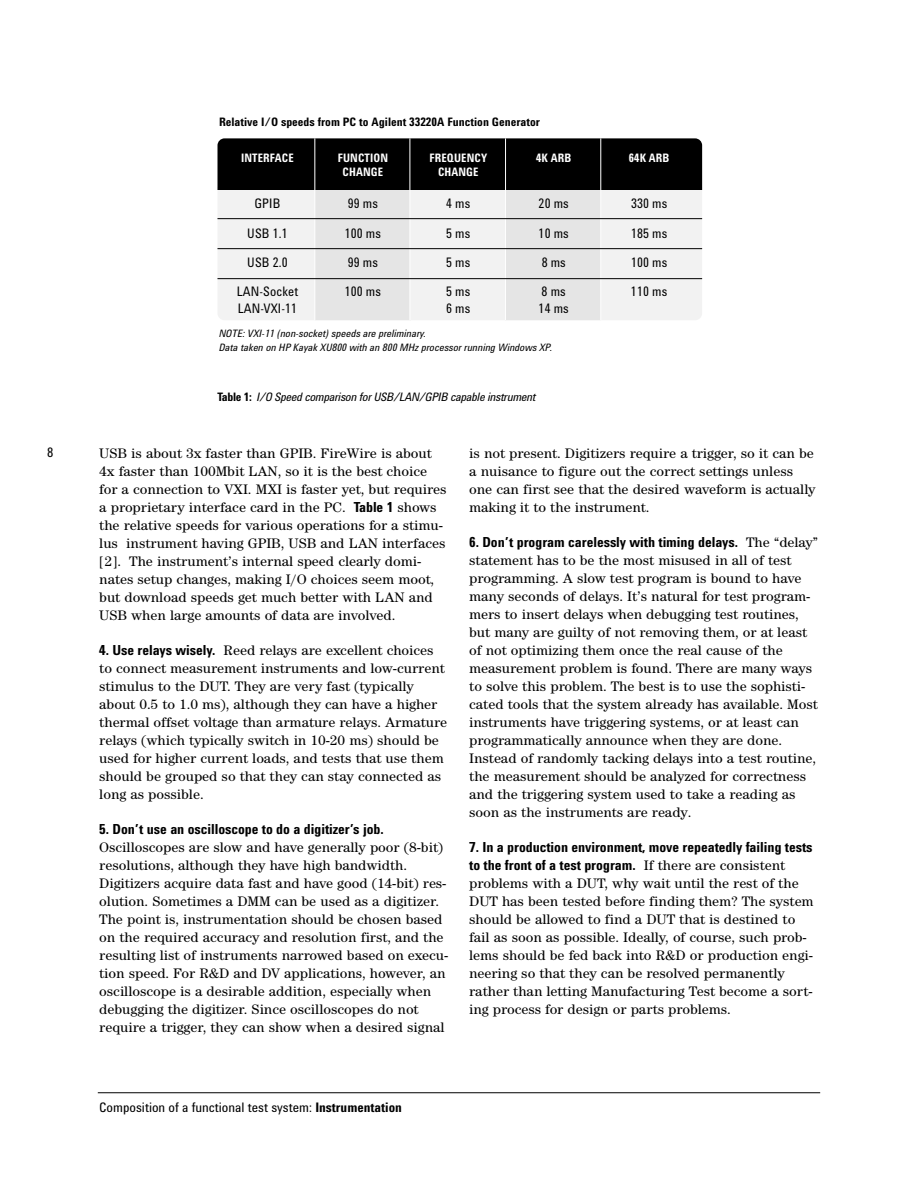
<style>
.page{position:relative;width:918px;height:1188px;background:#fff}
.page>*{position:absolute;margin:0;border:0;box-sizing:border-box;transform-origin:0 0}
.t1{font:14.25px/18px "Agilent Century ITC";letter-spacing:-.005em;color:#000}
.t2{font:700 14.25px/18px "Agilent Cond";letter-spacing:-.005em;color:#000}
.t3{font:13.5px/16.5px "Agilent Cond";letter-spacing:.01em;color:#000;scale:.95 1}
.t4{font:13.5px "Agilent Cond";letter-spacing:.01em;color:#000}
.t5{font:italic 12px "Agilent Cond";letter-spacing:-.025em;color:#000}
.t6{font:700 12px "Agilent Cond";color:#000}
.t7{font:700 12px/14.2px "Agilent Cond";letter-spacing:.01em;color:#fff;text-align:center;scale:.95 1}
.t8{font:italic 10.5px/13.5px "Agilent Cond";color:#000}
.s1{font-weight:700;font-style:normal}
.s2{font-family:"Agilent Cond";font-weight:700}
.s3{font-family:"Agilent Century ITC";font-weight:400}
.s4{font-weight:700}
</style>
<div class="page">
<hr style="left:98px;top:1092px;width:722px;height:1px;background:#000">
<div style="left:218px;top:187px;width:97px;height:133px;background:#f2f2f2"></div>
<div style="left:315px;top:187px;width:96px;height:133px;background:#e5e5e5"></div>
<div style="left:410px;top:187px;width:96px;height:133px;background:#f2f2f2"></div>
<div style="left:601px;top:187px;width:101px;height:133px;background:#f2f2f2"></div>
<div style="left:505px;top:187px;width:96px;height:133px;background:#e5e5e5"></div>
<div style="left:218px;top:138px;width:484px;height:52px;background:#000"></div>
<hr style="left:315px;top:138px;width:1px;height:182px;background:#fff">
<hr style="left:410px;top:138px;width:1px;height:182px;background:#fff">
<hr style="left:505px;top:138px;width:1px;height:182px;background:#fff">
<hr style="left:601px;top:138px;width:1px;height:182px;background:#fff">
<hr style="left:218px;top:218px;width:484px;height:1px;background:#000">
<hr style="left:218px;top:248px;width:484px;height:1px;background:#000">
<hr style="left:218px;top:278px;width:484px;height:1px;background:#000">
<p class="t6" style="left:219px;top:117px;width:323px">Relative I/O speeds from PC to Agilent 33220A Function Generator</p>
<p class="t7" style="left:241px;top:152px;width:57px">INTERFACE</p>
<p class="t7" style="left:429px;top:152px;width:62px">FREQUENCY<br>CHANGE</p>
<p class="t7" style="left:338px;top:152px;width:54px">FUNCTION</p>
<p class="t7" style="left:536px;top:152px;width:39px">4K ARB</p>
<p class="t7" style="left:629px;top:152px;width:44px">64K ARB</p>
<p class="t7" style="left:343px;top:166px;width:44px">CHANGE</p>
<p class="t3" style="left:255px;top:197px;width:29px">GPIB</p>
<p class="t3" style="left:446px;top:197px;width:27px">4 ms</p>
<p class="t3" style="left:539px;top:197px;width:33px">20 ms</p>
<p class="t3" style="left:631px;top:197px;width:40px">330 ms</p>
<p class="t3" style="left:348px;top:197px;width:33px">99 ms</p>
<p class="t3" style="left:247px;top:226px;width:44px">USB 1.1</p>
<p class="t3" style="left:446px;top:226px;width:27px">5 ms</p>
<p class="t3" style="left:539px;top:226px;width:33px">10 ms</p>
<p class="t3" style="left:631px;top:226px;width:40px">185 ms</p>
<p class="t3" style="left:345px;top:226px;width:40px">100 ms</p>
<p class="t3" style="left:247px;top:256px;width:44px">USB 2.0</p>
<p class="t3" style="left:446px;top:256px;width:27px">5 ms</p>
<p class="t3" style="left:542px;top:256px;width:27px">8 ms</p>
<p class="t3" style="left:631px;top:256px;width:40px">100 ms</p>
<p class="t3" style="left:348px;top:256px;width:33px">99 ms</p>
<p class="t3" style="left:237px;top:285px;width:66px">LAN-Socket<br>LAN-VXI-11</p>
<p class="t3" style="left:446px;top:285px;width:27px">5 ms<br>6 ms</p>
<p class="t3" style="left:539px;top:285px;width:33px">8 ms<br>14 ms</p>
<p class="t3" style="left:345px;top:285px;width:40px">100 ms</p>
<p class="t3" style="left:631px;top:285px;width:40px">110 ms</p>
<p class="t8" style="left:219px;top:328px;width:335px">NOTE: VXI-11 (non-socket) speeds are preliminary.<br>Data taken on HP Kayak XU800 with an 800 MHz processor running Windows XP.</p>
<p class="t5" style="left:218px;top:393px;width:320px"><span class="s1">Table 1:</span> I/O Speed comparison for USB/LAN/GPIB capable instrument</p>
<p class="t4" style="left:47px;top:448px;width:8px">8</p>
<p class="t1" style="left:99px;top:445px;width:349px">USB is about 3x faster than GPIB. FireWire is about 4x faster than 100Mbit LAN, so it is the best choice for a connection to VXI. MXI is faster yet, but requires a proprietary interface card in the PC. <span class="s2">Table 1</span> shows the relative speeds for various operations for a stimu&shy;lus instrument having GPIB, USB and LAN interfaces [2]. The instrument’s internal speed clearly domi&shy;nates setup changes, making I/O choices seem moot, but download speeds get much better with LAN and USB when large amounts of data are involved.</p>
<p class="t1" style="left:99px;top:642px;width:349px"><span class="s2">4. Use relays wisely.</span> Reed relays are excellent choices to connect measurement instruments and low-current stimulus to the DUT. They are very fast (typically about 0.5 to 1.0 ms), although they can have a higher thermal offset voltage than armature relays. Armature relays (which typically switch in 10-20 ms) should be used for higher current loads, and tests that use them should be grouped so that they can stay connected as long as possible.</p>
<p class="t2" style="left:99px;top:821px;width:286px">5. Don’t use an oscilloscope to do a digitizer’s job.</p>
<p class="t1" style="left:99px;top:839px;width:351px">Oscilloscopes are slow and have generally poor (8-bit) resolutions, although they have high bandwidth.<br>Digitizers acquire data fast and have good (14-bit) res&shy;olution. Sometimes a DMM can be used as a digitizer.<br>The point is, instrumentation should be chosen based on the required accuracy and resolution first, and the resulting list of instruments narrowed based on execu&shy;tion speed. For R&amp;D and DV applications, however, an oscilloscope is a desirable addition, especially when debugging the digitizer. Since oscilloscopes do not require a trigger, they can show when a desired signal</p>
<p class="t1" style="left:469px;top:445px;width:348px">is not present. Digitizers require a trigger, so it can be a nuisance to figure out the correct settings unless one can first see that the desired waveform is actually making it to the instrument.</p>
<p class="t2" style="left:469px;top:534px;width:351px">6. Don’t program carelessly with timing delays. <span class="s3">The “delay”</span></p>
<p class="t1" style="left:469px;top:552px;width:350px">statement has to be the most misused in all of test programming. A slow test program is bound to have many seconds of delays. It’s natural for test program&shy;mers to insert delays when debugging test routines, but many are guilty of not removing them, or at least of not optimizing them once the real cause of the measurement problem is found. There are many ways to solve this problem. The best is to use the sophisti&shy;cated tools that the system already has available. Most instruments have triggering systems, or at least can programmatically announce when they are done.<br>Instead of randomly tacking delays into a test routine, the measurement should be analyzed for correctness and the triggering system used to take a reading as soon as the instruments are ready.</p>
<p class="t2" style="left:469px;top:839px;width:345px">7. In a production environment, move repeatedly failing tests to the front of a test program. <span class="s3">If there are consistent</span></p>
<p class="t1" style="left:469px;top:875px;width:346px">problems with a DUT, why wait until the rest of the DUT has been tested before finding them? The system should be allowed to find a DUT that is destined to fail as soon as possible. Ideally, of course, such prob&shy;lems should be fed back into R&amp;D or production engi&shy;neering so that they can be resolved permanently rather than letting Manufacturing Test become a sort&shy;ing process for design or parts problems.</p>
<p class="t4" style="left:99px;top:1103px;width:304px">Composition of a functional test system: <span class="s4">Instrumentation</span></p>
</div>
